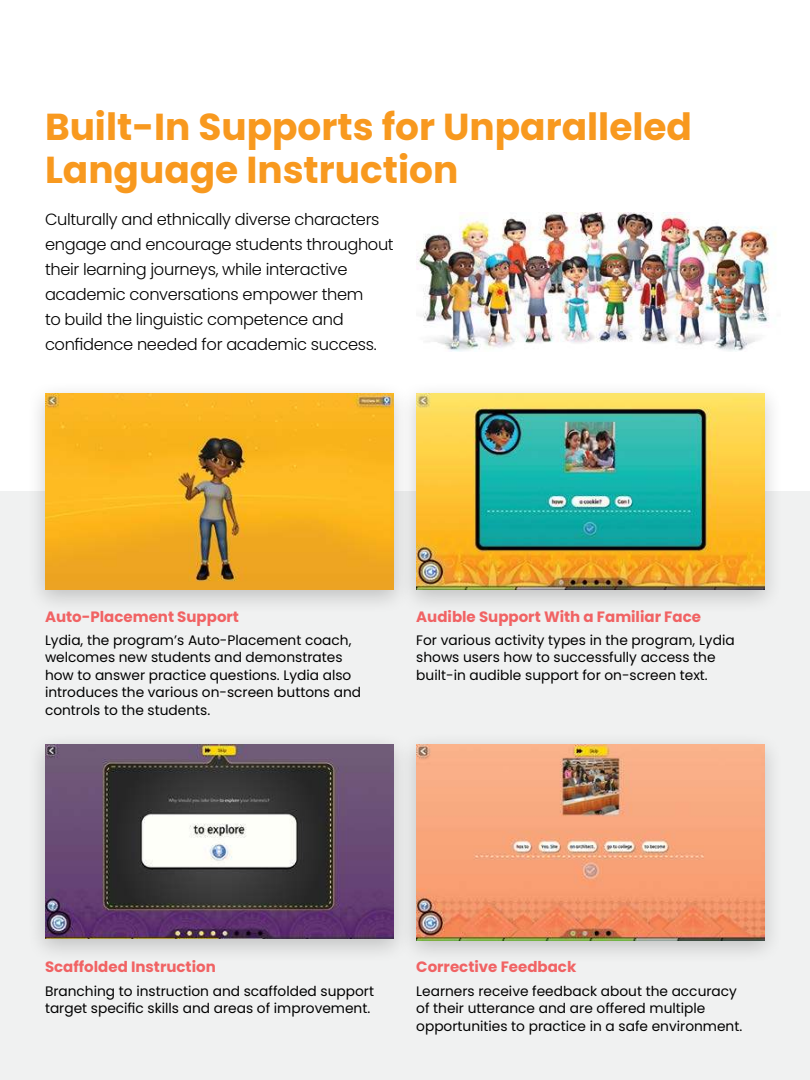
<style>
.page{position:relative;width:810px;height:1080px;background:#fff}
.page>*{position:absolute;margin:0;border:0;box-sizing:border-box;transform-origin:0 0}
.t1{font:700 37.5px/42.5px "Poppins";color:#f8991f}
.t2{font:300 16.25px/25px "Poppins";letter-spacing:-.02em;color:#000}
.t3{font:700 15px "Poppins";color:#f16364}
.t4{font:13.75px/17.5px "Poppins";color:#000}
</style>
<div class="page">
<div style="left:0;top:492px;width:810px;height:588px;background:#f0f1f1"></div>
<div style="left:397px;top:380px;width:387px;height:234px;background:#000;opacity:.2"></div>
<img style="left:416px;top:394px;width:349px;height:196px">
<div style="left:26px;top:380px;width:387px;height:234px;background:#000;opacity:.2"></div>
<img style="left:45px;top:394px;width:349px;height:196px">
<div style="left:397px;top:731px;width:387px;height:234px;background:#000;opacity:.2"></div>
<img style="left:416px;top:745px;width:349px;height:196px">
<div style="left:26px;top:731px;width:387px;height:233px;background:#000;opacity:.2"></div>
<img style="left:45px;top:745px;width:349px;height:194px">
<img style="left:416px;top:212px;width:360px;height:139px">
<h1 class="t1" style="left:45px;top:106px;width:649px">Built-In Supports for Unparalleled<br>Language Instruction</h1>
<p class="t2" style="left:45px;top:206px;width:350px">Culturally and ethnically diverse characters engage and encourage students throughout their learning journeys, while interactive academic conversations empower them<br>to build the linguistic competence and confidence needed for academic success.</p>
<p class="t3" style="left:45px;top:607px;width:196px">Auto-Placement Support</p>
<p class="t4" style="left:45px;top:631px;width:318px">Lydia, the program’s Auto-Placement coach, welcomes new students and demonstrates how to answer practice questions. Lydia also introduces the various on-screen buttons and controls to the students.</p>
<p class="t3" style="left:416px;top:607px;width:286px">Audible Support With a Familiar Face</p>
<p class="t4" style="left:416px;top:631px;width:320px">For various activity types in the program, Lydia shows users how to successfully access the built-in audible support for on-screen text.</p>
<p class="t3" style="left:45px;top:958px;width:172px">Scaffolded Instruction</p>
<p class="t4" style="left:45px;top:982px;width:331px">Branching to instruction and scaffolded support target specific skills and areas of improvement.</p>
<p class="t3" style="left:416px;top:958px;width:162px">Corrective Feedback</p>
<p class="t4" style="left:416px;top:982px;width:328px">Learners receive feedback about the accuracy of their utterance and are offered multiple opportunities to practice in a safe environment.</p>
</div>
